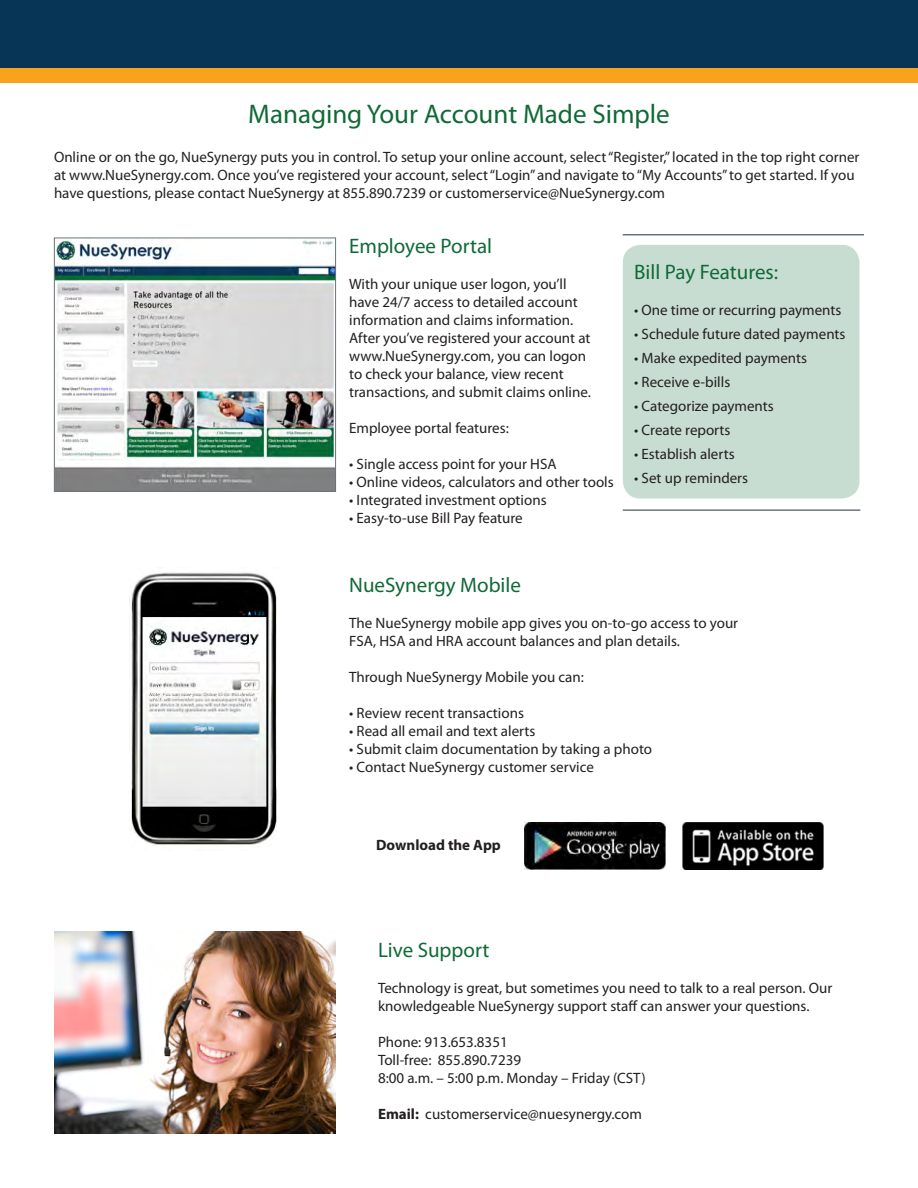
<style>
.page{position:relative;width:918px;height:1188px;background:#fff}
.page>*{position:absolute;margin:0;border:0;box-sizing:border-box;transform-origin:0 0}
.t1{font:27px "Myriad Pro";color:#0f6a37}
.t2{font:21px "Myriad Pro";color:#0f6a37}
.t3{font:15px/18px "Myriad Pro";color:#231f20}
.t4{font:700 15px "Myriad Pro";color:#231f20}
.s1{font-weight:700}
</style>
<div class="page">
<div style="left:623px;top:245px;width:237px;height:254px;background:#c8ddd1;border-radius:18px"></div>
<div style="left:0;top:0;width:918px;height:68px;background:#073555"></div>
<div style="left:0;top:68px;width:918px;height:15px;background:#f9a21c"></div>
<hr style="left:623px;top:234px;width:241px;height:2px;background:#6a747b">
<hr style="left:623px;top:509px;width:237px;height:2px;background:#6a747b">
<img style="left:131px;top:572px;width:146px;height:275px">
<img style="left:56px;top:240px;width:278px;height:250px">
<div style="left:54px;top:238px;width:282px;height:254px;border:1px solid #6a747b"></div>
<img style="left:54px;top:932px;width:282px;height:202px">
<img style="left:682px;top:823px;width:142px;height:47px">
<img style="left:524px;top:823px;width:142px;height:47px">
<p class="t1" style="left:248px;top:97px;width:423px">Managing Your Account Made Simple</p>
<p class="t3" style="left:54px;top:148px;width:807px">Online or on the go, NueSynergy puts you in control. To setup your online account, select “Register,” located in the top right corner at www.NueSynergy.com. Once you’ve registered your account, select “Login” and navigate to “My Accounts” to get started. If you have questions, please contact NueSynergy at 855.890.7239 or customerservice@NueSynergy.com</p>
<p class="t2" style="left:349px;top:233px;width:144px">Employee Portal</p>
<p class="t3" style="left:349px;top:275px;width:243px">With your unique user logon, you’ll have 24/7 access to detailed account information and claims information.<br>After you’ve registered your account at www.NueSynergy.com, you can logon to check your balance, view recent transactions, and submit claims online.</p>
<p class="t3" style="left:349px;top:419px;width:161px">Employee portal features:</p>
<p class="t3" style="left:349px;top:455px;width:209px">• Single access point for your HSA</p>
<p class="t3" style="left:349px;top:473px;width:266px">• Online videos, calculators and other tools</p>
<p class="t3" style="left:349px;top:491px;width:199px">• Integrated investment options</p>
<p class="t3" style="left:349px;top:509px;width:175px">• Easy-to-use Bill Pay feature</p>
<p class="t2" style="left:634px;top:259px;width:146px">Bill Pay Features:</p>
<p class="t3" style="left:634px;top:300px;width:209px">• One time or recurring payments</p>
<p class="t3" style="left:634px;top:324px;width:213px">• Schedule future dated payments</p>
<p class="t3" style="left:634px;top:348px;width:174px">• Make expedited payments</p>
<p class="t3" style="left:634px;top:372px;width:98px">• Receive e-bills</p>
<p class="t3" style="left:634px;top:396px;width:141px">• Categorize payments</p>
<p class="t3" style="left:634px;top:420px;width:98px">• Create reports</p>
<p class="t3" style="left:634px;top:444px;width:102px">• Establish alerts</p>
<p class="t3" style="left:634px;top:468px;width:115px">• Set up reminders</p>
<p class="t2" style="left:349px;top:572px;width:173px">NueSynergy Mobile</p>
<p class="t3" style="left:349px;top:613px;width:391px">The NueSynergy mobile app gives you on-to-go access to your<br>FSA, HSA and HRA account balances and plan details.</p>
<p class="t3" style="left:349px;top:667px;width:236px">Through NueSynergy Mobile you can:</p>
<p class="t3" style="left:349px;top:703px;width:176px">• Review recent transactions</p>
<p class="t3" style="left:349px;top:721px;width:188px">• Read all email and text alerts</p>
<p class="t3" style="left:349px;top:739px;width:304px">• Submit claim documentation by taking a photo</p>
<p class="t3" style="left:349px;top:757px;width:246px">• Contact NueSynergy customer service</p>
<p class="t4" style="left:376px;top:835px;width:126px">Download the App</p>
<p class="t2" style="left:378px;top:937px;width:113px">Live Support</p>
<p class="t3" style="left:378px;top:979px;width:456px">Technology is great, but sometimes you need to talk to a real person. Our knowledgeable NueSynergy support staff can answer your questions.</p>
<p class="t3" style="left:378px;top:1033px;width:131px">Phone: 913.653.8351</p>
<p class="t3" style="left:378px;top:1051px;width:145px">Toll-free: 855.890.7239</p>
<p class="t3" style="left:378px;top:1069px;width:269px">8:00 a.m. – 5:00 p.m. Monday – Friday (CST)</p>
<p class="t3" style="left:378px;top:1105px;width:266px"><span class="s1">Email:</span> customerservice@nuesynergy.com</p>
</div>
